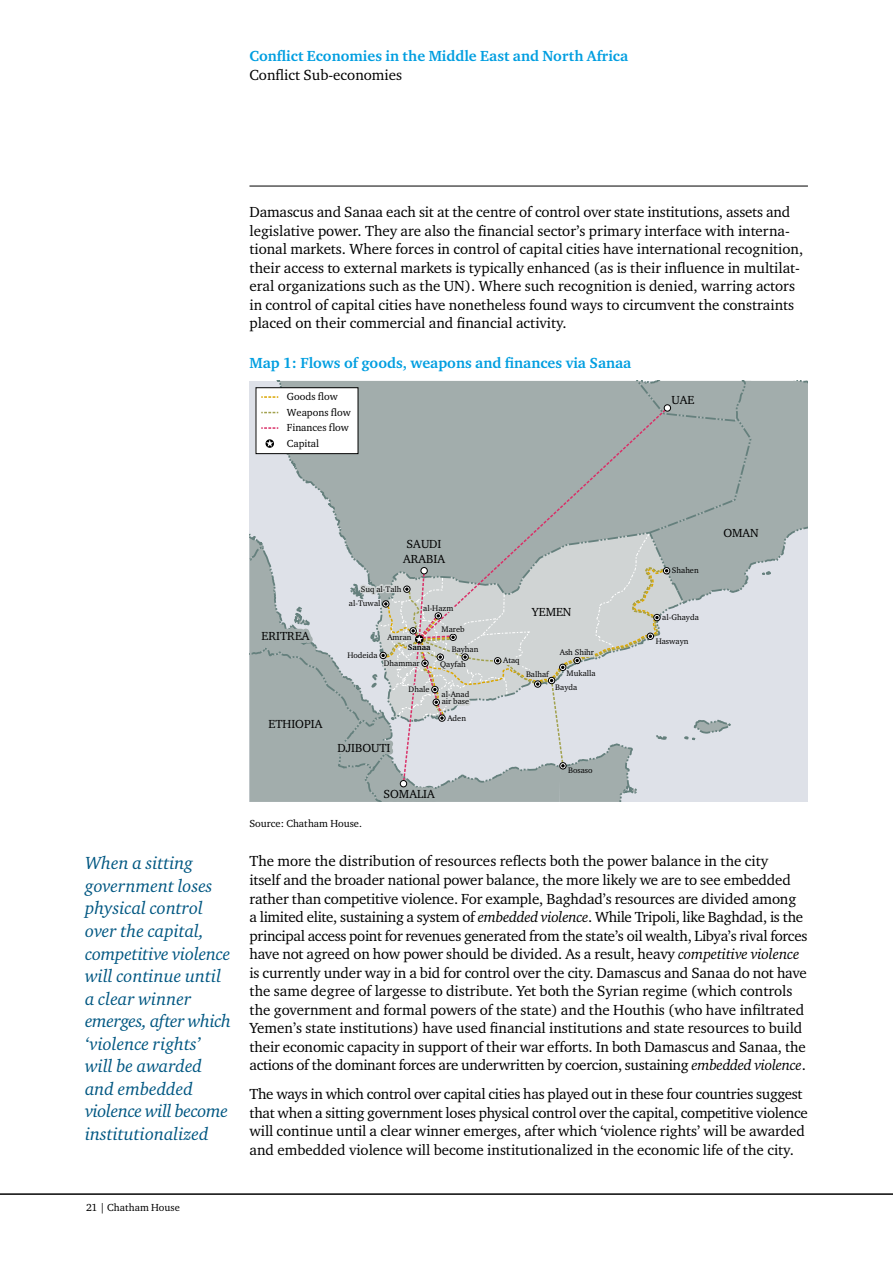
<style>
.page{position:relative;width:893px;height:1263px;background:#fff}
.page>*{position:absolute;margin:0;border:0;box-sizing:border-box;transform-origin:0 0}
.t1{font:italic 18px/22.5px "Charter ITC";color:#005782}
.t2{font:15px/18.5px "Charter ITC";letter-spacing:-.005em;color:#000}
.t3{font:700 15px "Charter ITC";color:#009ee0}
.t4{font:12px/14.4px "Charter ITC";color:#000}
.t5{font:10.5px/15.5px "Charter ITC";color:#000}
.t6{font:8.25px/7.5px "Charter ITC";color:#000}
.t7{font:700 8.25px "Charter ITC";color:#000}
.s1{font-style:italic}
</style>
<div class="page">
<hr style="left:249px;top:186px;width:559px;height:1px;background:#000">
<hr style="left:0;top:1194px;width:893px;height:1px;background:#000">
<svg style="left:249px;top:381px;width:559px;height:421px;background:#bcc3c4"></svg>
<p class="t3" style="left:249px;top:47px;width:380px">Conflict Economies in the Middle East and North Africa</p>
<p class="t2" style="left:249px;top:65px;width:154px">Conflict Sub-economies</p>
<p class="t2" style="left:249px;top:202px;width:555px">Damascus and Sanaa each sit at the centre of control over state institutions, assets and legislative power. They are also the financial sector’s primary interface with interna&shy;tional markets. Where forces in control of capital cities have international recognition, their access to external markets is typically enhanced (as is their influence in multilat&shy;eral organizations such as the UN). Where such recognition is denied, warring actors in control of capital cities have nonetheless found ways to circumvent the constraints placed on their commercial and financial activity.</p>
<p class="t3" style="left:249px;top:353px;width:383px">Map 1: Flows of goods, weapons and finances via Sanaa</p>
<p class="t5" style="left:287px;top:389px;width:66px">Goods flow<br>Weapons flow<br>Finances flow</p>
<p class="t5" style="left:287px;top:435px;width:34px">Capital</p>
<p class="t4" style="left:671px;top:392px;width:24px">UAE</p>
<p class="t1" style="left:85px;top:852px;width:148px">When a sitting government loses physical control over the capital, competitive violence will continue until a clear winner emerges, after which ‘violence rights’ will be awarded and embedded violence will become institutionalized</p>
<p class="t5" style="left:86px;top:1199px;width:95px">21 | Chatham House</p>
<p class="t4" style="left:262px;top:628px;width:50px">ERITREA</p>
<p class="t4" style="left:268px;top:716px;width:55px">ETHIOPIA</p>
<p class="t4" style="left:403px;top:537px;width:43px">SAUDI<br>ARABIA</p>
<p class="t6" style="left:349px;top:581px;width:54px;line-height:14.7px;text-indent:12px">Suq al-Talh al-Tuwal</p>
<p class="t6" style="left:387px;top:633px;width:26px">Amran</p>
<p class="t6" style="left:423px;top:604px;width:32px">al-Hazm</p>
<p class="t6" style="left:442px;top:625px;width:24px">Mareb</p>
<p class="t4" style="left:532px;top:604px;width:41px">YEMEN</p>
<p class="t7" style="left:408px;top:642px;width:25px">Sanaa</p>
<p class="t6" style="left:452px;top:645px;width:28px">Bayhan</p>
<p class="t6" style="left:442px;top:690px;width:29px">al-Anad air base</p>
<p class="t6" style="left:347px;top:651px;width:32px">Hodeida</p>
<p class="t6" style="left:560px;top:649px;width:36px">Ash Shihr</p>
<p class="t6" style="left:503px;top:656px;width:18px">Ataq</p>
<p class="t6" style="left:384px;top:659px;width:37px">Dhammar</p>
<p class="t6" style="left:440px;top:660px;width:27px">Qayfah</p>
<p class="t6" style="left:555px;top:666px;width:42px;line-height:13.6px;text-indent:11px">Mukalla<br>Bayda</p>
<p class="t6" style="left:526px;top:670px;width:24px">Balhaf</p>
<p class="t6" style="left:409px;top:685px;width:22px">Dhale</p>
<p class="t4" style="left:338px;top:740px;width:54px">DJIBOUTI</p>
<p class="t4" style="left:384px;top:787px;width:53px">SOMALIA</p>
<p class="t6" style="left:447px;top:714px;width:20px">Aden</p>
<p class="t6" style="left:568px;top:766px;width:26px">Bosaso</p>
<p class="t6" style="left:672px;top:566px;width:28px">Shahen</p>
<p class="t6" style="left:662px;top:613px;width:38px">al-Ghayda</p>
<p class="t6" style="left:656px;top:637px;width:34px">Haswayn</p>
<p class="t4" style="left:723px;top:525px;width:37px">OMAN</p>
<p class="t5" style="left:249px;top:815px;width:114px">Source: Chatham House.</p>
<p class="t2" style="left:249px;top:852px;width:559px">The more the distribution of resources reflects both the power balance in the city<br>itself and the broader national power balance, the more likely we are to see embedded rather than competitive violence. For example, Baghdad’s resources are divided among a limited elite, sustaining a system of <span class="s1">embedded violence</span>. While Tripoli, like Baghdad, is the principal access point for revenues generated from the state’s oil wealth, Libya’s rival forces have not agreed on how power should be divided. As a result, heavy <span class="s1">competitive violence </span>is currently under way in a bid for control over the city. Damascus and Sanaa do not have the same degree of largesse to distribute. Yet both the Syrian regime (which controls the government and formal powers of the state) and the Houthis (who have infiltrated Yemen’s state institutions) have used financial institutions and state resources to build their economic capacity in support of their war efforts. In both Damascus and Sanaa, the actions of the dominant forces are underwritten by coercion, sustaining <span class="s1">embedded violence</span>.</p>
<p class="t2" style="left:249px;top:1084px;width:560px">The ways in which control over capital cities has played out in these four countries suggest that when a sitting government loses physical control over the capital, competitive violence will continue until a clear winner emerges, after which ‘violence rights’ will be awarded and embedded violence will become institutionalized in the economic life of the city.</p>
</div>
